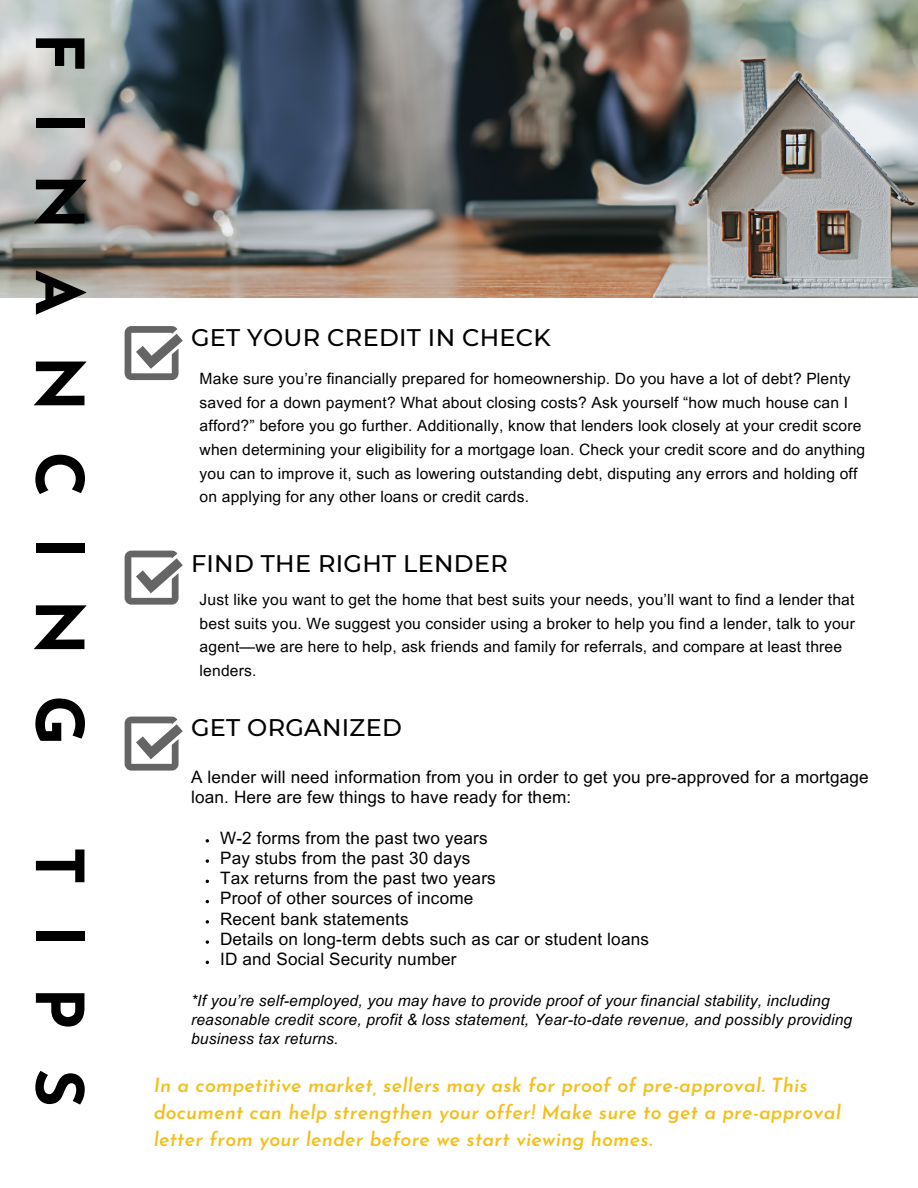
<style>
.page{position:relative;width:918px;height:1188px;background:#fff}
.page>*{position:absolute;margin:0;border:0;box-sizing:border-box;transform-origin:0 0}
.t1{font:700 66px "Josefin Sans";letter-spacing:.605em;color:#000}
.t2{font:500 24px "Montserrat";letter-spacing:.01em;color:#000}
.t3{font:italic 600 19.5px/27px "Josefin Sans";letter-spacing:.01em;color:#f3bf1d}
.t4{font:17.1px/20.2px "Arial MT Pro";letter-spacing:.01em;color:#000}
.t5{font:15.6px/23.7px "Arial MT Pro";letter-spacing:.01em;color:#000}
.t6{font:italic 15.6px/19.2px "Arial MT Pro";letter-spacing:.01em;color:#000}
</style>
<div class="page">
<svg style="left:125px;top:326px;width:58px;height:54px"></svg>
<svg style="left:125px;top:551px;width:58px;height:54px"></svg>
<svg style="left:125px;top:717px;width:58px;height:54px"></svg>
<img style="left:0;top:0;width:918px;height:298px">
<svg style="left:206px;top:839px;width:3px;height:4px"></svg>
<svg style="left:206px;top:859px;width:3px;height:4px"></svg>
<svg style="left:206px;top:920px;width:3px;height:4px"></svg>
<svg style="left:206px;top:940px;width:3px;height:4px"></svg>
<h1 class="t1" style="left:85px;top:32px;width:715px;rotate:90deg">FINANCING</h1>
<h1 class="t1" style="left:85px;top:847px;width:262px;rotate:90deg">TIPS</h1>
<h2 class="t2" style="left:191px;top:322px;width:361px">GET YOUR CREDIT IN CHECK</h2>
<p class="t5" style="left:200px;top:369px;width:667px">Make sure you’re financially prepared for homeownership. Do you have a lot of debt? Plenty saved for a down payment? What about closing costs? Ask yourself “how much house can I afford?” before you go further. Additionally, know that lenders look closely at your credit score when determining your eligibility for a mortgage loan. Check your credit score and do anything you can to improve it, such as lowering outstanding debt, disputing any errors and holding off on applying for any other loans or credit cards.</p>
<h2 class="t2" style="left:191px;top:549px;width:318px">FIND THE RIGHT LENDER</h2>
<p class="t5" style="left:200px;top:590px;width:657px">Just like you want to get the home that best suits your needs, you’ll want to find a lender that best suits you. We suggest you consider using a broker to help you find a lender, talk to your agent—we are here to help, ask friends and family for referrals, and compare at least three lenders.</p>
<h2 class="t2" style="left:191px;top:713px;width:212px">GET ORGANIZED</h2>
<p class="t4" style="left:191px;top:769px;width:679px">A lender will need information from you in order to get you pre-approved for a mortgage loan. Here are few things to have ready for them:</p>
<p class="t4" style="left:220px;top:830px;width:430px">W-2 forms from the past two years<br>Pay stubs from the past 30 days<br>Tax returns from the past two years<br>Proof of other sources of income<br>Recent bank statements<br>Details on long-term debts such as car or student loans ID and Social Security number</p>
<p class="t6" style="left:191px;top:993px;width:663px">*If you’re self-employed, you may have to provide proof of your financial stability, including reasonable credit score, profit &amp; loss statement, Year-to-date revenue, and possibly providing business tax returns.</p>
<p class="t3" style="left:154px;top:1074px;width:689px">In a competitive market, sellers may ask for proof of pre-approval. This document can help strengthen your offer! Make sure to get a pre-approval letter from your lender before we start viewing homes.</p>
</div>
